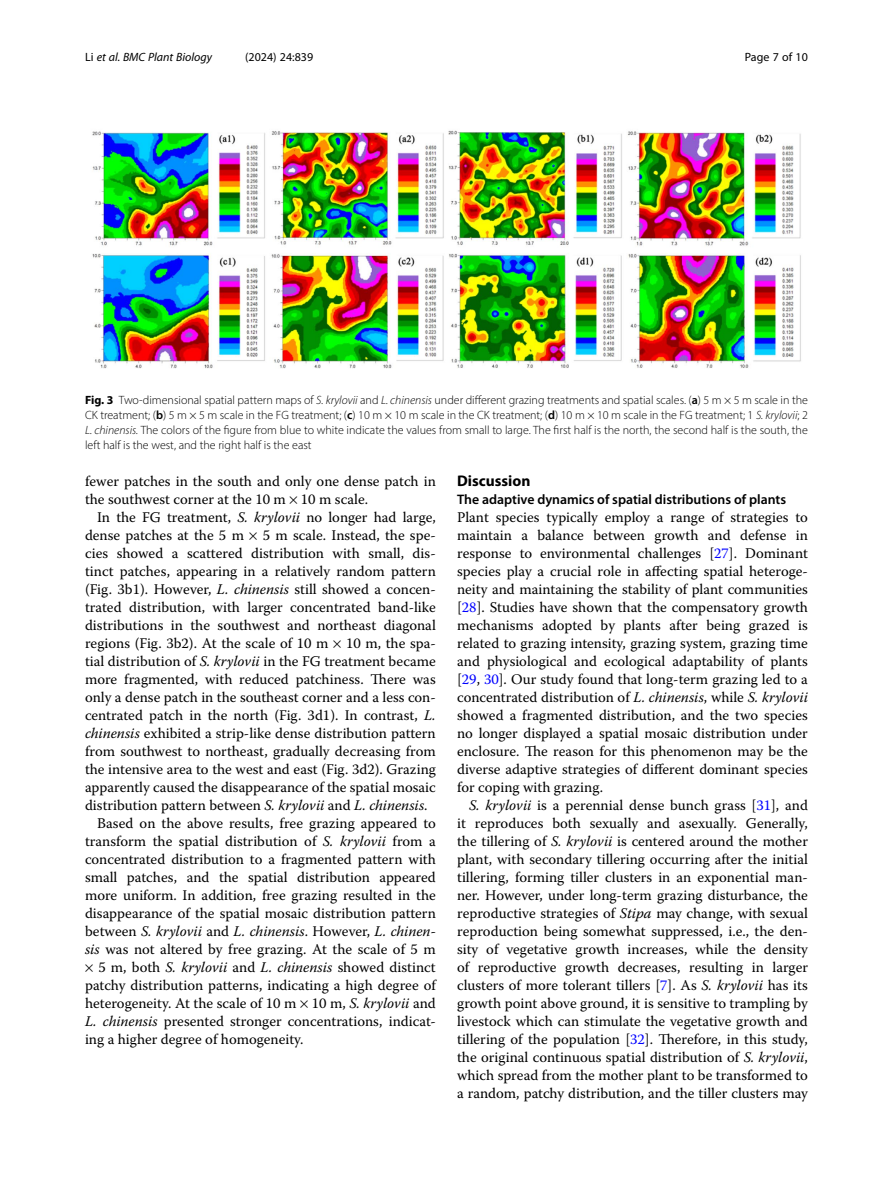
<style>
.page{position:relative;width:893px;height:1191px;background:#fff}
.page>*{position:absolute;margin:0;border:0;box-sizing:border-box;transform-origin:0 0}
.Head_1{font:700 15.45px "Myriad Pro";color:#000}
.Body_Text_Indent{font:14.7px/18px "Warnock Pro";color:#000;text-align:justify}
.Body_Text{font:14.7px/18px "Warnock Pro";color:#000}
.Body_Text_Indent-2{font:italic 14.7px "Warnock Pro";color:#000}
.Head_2_After_1{font:600 13.8px "Myriad Pro";color:#000}
.Figure_Caption{font:300 12px/15px "Myriad Pro";color:#000;text-align:justify}
.t1{font:italic 12px "Myriad Pro";color:#000}
.t2{font:12px "Myriad Pro";color:#000}
.s1{font-style:normal}
.s2{font-weight:700}
.s3{font-style:italic}
.s4{font-weight:600}
.s5{color:#00f}
</style>
<div class="page">
<img style="left:92px;top:130px;width:709px;height:239px">
<p class="t1" style="left:85px;top:50px;width:128px"><span class="s1">Li</span> et al. BMC Plant Biology</p>
<p class="t2" style="left:245px;top:50px;width:70px">(2024) 24:839</p>
<p class="t2" style="left:745px;top:50px;width:65px">Page 7 of 10</p>
<p class="Figure_Caption" style="left:85px;top:393px;width:724px"><span class="s2">Fig. 3</span> Two-dimensional spatial pattern maps of <span class="s3">S. krylovii</span> and <span class="s3">L. chinensis</span> under different grazing treatments and spatial scales. (<span class="s4">a</span>) 5 m × 5 m scale in the CK treatment; (<span class="s4">b</span>) 5 m × 5 m scale in the FG treatment; (<span class="s4">c</span>) 10 m × 10 m scale in the CK treatment; (<span class="s4">d</span>) 10 m × 10 m scale in the FG treatment; 1 <span class="s3">S. krylovii</span>; 2<br><span class="s3">L. chinensis.</span> The colors of the figure from blue to white indicate the values from small to large. The first half is the north, the second half is the south, the left half is the west, and the right half is the east</p>
<p class="Body_Text" style="left:85px;top:472px;width:352px">fewer patches in the south and only one dense patch in the southwest corner at the 10 m 10 m scale.</p>
<p class="Body_Text_Indent" style="left:85px;top:508px;width:352px;text-indent:12px">In the FG treatment, <span class="s3">S. krylovii</span> no longer had large, dense patches at the 5 m</p>
<p class="Body_Text_Indent" style="left:85px;top:526px;width:352px;text-indent:178px">5 m scale. Instead, the spe&shy;cies showed a scattered distribution with small, dis&shy;tinct patches, appearing in a relatively random pattern (Fig. 3b1). However, <span class="s3">L. chinensis</span> still showed a concen&shy;trated distribution, with larger concentrated band-like distributions in the southwest and northeast diagonal regions (Fig. 3b2). At the scale of 10 m 10 m, the spa&shy;tial distribution of <span class="s3">S. krylovii</span> in the FG treatment became more fragmented, with reduced patchiness. There was only a dense patch in the southeast corner and a less con&shy;centrated patch in the north (Fig. 3d1). In contrast, <span class="s3">L. chinensis</span> exhibited a strip-like dense distribution pattern from southwest to northeast, gradually decreasing from the intensive area to the west and east (Fig. 3d2). Grazing apparently caused the disappearance of the spatial mosaic distribution pattern between <span class="s3">S. krylovii</span> and <span class="s3">L. chinensis</span>.</p>
<p class="Body_Text_Indent" style="left:97px;top:814px;width:340px">Based on the above results, free grazing appeared to</p>
<p class="Body_Text_Indent" style="left:85px;top:832px;width:352px">transform the spatial distribution of <span class="s3">S. krylovii</span> from a</p>
<p class="Body_Text_Indent" style="left:85px;top:850px;width:352px">concentrated distribution to a fragmented pattern with</p>
<p class="Body_Text_Indent" style="left:85px;top:868px;width:352px">small patches, and the spatial distribution appeared</p>
<p class="Body_Text_Indent" style="left:85px;top:886px;width:352px">more uniform. In addition, free grazing resulted in the</p>
<p class="Body_Text_Indent" style="left:85px;top:904px;width:352px">disappearance of the spatial mosaic distribution pattern</p>
<p class="Body_Text_Indent-2" style="left:85px;top:922px;width:352px"><span class="s1">between</span> S. krylovii <span class="s1">and</span> L. chinensis<span class="s1">. However,</span> L. chinen-</p>
<p class="Body_Text_Indent" style="left:85px;top:940px;width:352px"><span class="s3">sis</span> was not altered by free grazing. At the scale of 5 m</p>
<p class="Body_Text_Indent" style="left:98px;top:958px;width:339px">5 m, both <span class="s3">S. krylovii</span> and <span class="s3">L. chinensis</span> showed distinct</p>
<p class="Body_Text_Indent" style="left:85px;top:976px;width:352px">patchy distribution patterns, indicating a high degree of</p>
<p class="Body_Text_Indent" style="left:85px;top:994px;width:352px">heterogeneity. At the scale of 10 m 10 m, <span class="s3">S. krylovii</span> and</p>
<p class="Body_Text_Indent" style="left:85px;top:1012px;width:352px"><span class="s3">L. chinensis</span> presented stronger concentrations, indicat-</p>
<p class="Body_Text_Indent" style="left:85px;top:1030px;width:220px">ing a higher degree of homogeneity.</p>
<p class="Head_1" style="left:457px;top:471px;width:75px">Discussion</p>
<p class="Head_2_After_1" style="left:457px;top:491px;width:331px">The adaptive dynamics of spatial distributions of plants</p>
<p class="Body_Text" style="left:457px;top:508px;width:352px;text-align:justify">Plant species typically employ a range of strategies to maintain a balance between growth and defense in response to environmental challenges [<span class="s5">27</span>]. Dominant species play a crucial role in affecting spatial heteroge&shy;neity and maintaining the stability of plant communities [<span class="s5">28</span>]. Studies have shown that the compensatory growth mechanisms adopted by plants after being grazed is related to grazing intensity, grazing system, grazing time and physiological and ecological adaptability of plants [<span class="s5">29</span>, <span class="s5">30</span>]. Our study found that long-term grazing led to a concentrated distribution of <span class="s3">L. chinensis</span>, while <span class="s3">S. krylovii </span>showed a fragmented distribution, and the two species no longer displayed a spatial mosaic distribution under enclosure. The reason for this phenomenon may be the diverse adaptive strategies of different dominant species for coping with grazing.</p>
<p class="Body_Text_Indent" style="left:457px;top:796px;width:352px;text-indent:12px"><span class="s3">S. krylovii</span> is a perennial dense bunch grass [<span class="s5">31</span>], and it reproduces both sexually and asexually. Generally, the tillering of <span class="s3">S. krylovii</span> is centered around the mother plant, with secondary tillering occurring after the initial tillering, forming tiller clusters in an exponential man&shy;ner. However, under long-term grazing disturbance, the reproductive strategies of <span class="s3">Stipa</span> may change, with sexual reproduction being somewhat suppressed, i.e., the den&shy;sity of vegetative growth increases, while the density of reproductive growth decreases, resulting in larger clusters of more tolerant tillers [<span class="s5">7</span>]. As <span class="s3">S. krylovii</span> has its growth point above ground, it is sensitive to trampling by livestock which can stimulate the vegetative growth and tillering of the population [<span class="s5">32</span>]. Therefore, in this study, the original continuous spatial distribution of <span class="s3">S. krylovii</span>, which spread from the mother plant to be transformed to a random, patchy distribution, and the tiller clusters may</p>
</div>
